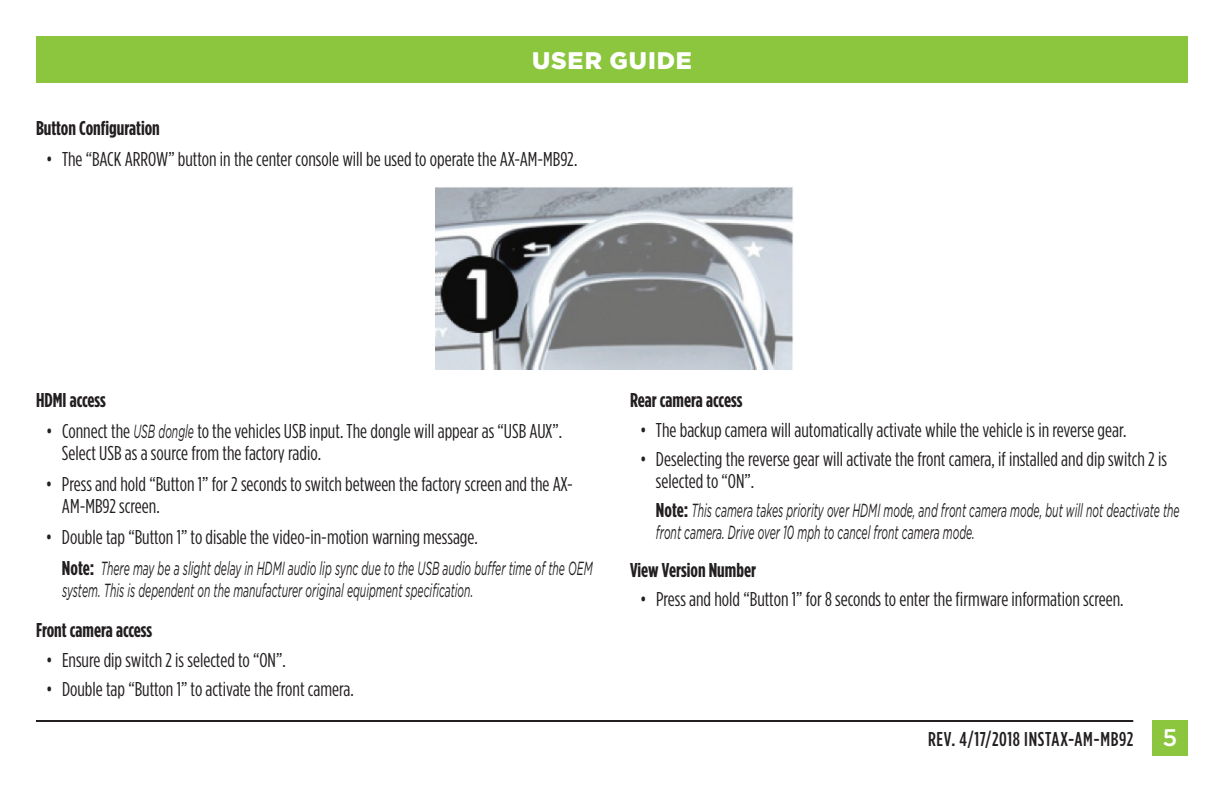
<style>
.page{position:relative;width:1224px;height:792px;background:#fff}
.page>*{position:absolute;margin:0;border:0;box-sizing:border-box;transform-origin:0 0}
.t1{font:900 24px "Gotham";letter-spacing:.035em;color:#fff}
.t2{font:20px/22px "Gotham Condensed";color:#231f20}
.t3{font:700 20px "Gotham Condensed";color:#231f20}
.t4{font:500 20px "Gotham Condensed";letter-spacing:.03em;color:#231f20}
.t5{font:italic 19px/22px "Gotham";color:#231f20;scale:.55 1}
.s1{font-family:"Gotham";font-style:italic;font-size:19px}
.s2{font-family:"Gotham Condensed";font-weight:700;font-style:normal;font-size:20px}
.s3{font-family:"Gotham";font-size:24px;color:#fff}
</style>
<div class="page">
<div style="left:36px;top:36px;width:1152px;height:46px;background:#8bc63e"></div>
<div style="left:1152px;top:720px;width:36px;height:36px;background:#8bc63e"></div>
<hr style="left:36px;top:720px;width:1097px;height:2px;background:#231f20">
<img style="left:436px;top:187px;width:358px;height:183px">
<p class="t1" style="left:532px;top:47px;width:161px">USER GUIDE</p>
<p class="t3" style="left:36px;top:117px;width:125px">Button Configuration</p>
<p class="t2" style="left:46px;top:148px;width:533px">• The “BACK ARROW” button in the center console will be used to operate the AX-AM-MB92.</p>
<p class="t3" style="left:36px;top:389px;width:71px">HDMI access</p>
<p class="t2" style="left:62px;top:420px;width:502px;text-indent:-16px">• Connect the <span class="s1">USB dongle</span> to the vehicles USB input. The dongle will appear as “USB AUX”.<br>Select USB as a source from the factory radio.</p>
<p class="t2" style="left:62px;top:473px;width:512px;text-indent:-16px">• Press and hold “Button 1” for 2 seconds to switch between the factory screen and the AX-<br>AM-MB92 screen.</p>
<p class="t2" style="left:46px;top:526px;width:433px">• Double tap “Button 1” to disable the video-in-motion warning message.</p>
<p class="t5" style="left:62px;top:558px;width:966px"><span class="s2">Note:</span> There may be a slight delay in HDMI audio lip sync due to the USB audio buffer time of the OEM system. This is dependent on the manufacturer original equipment specification.</p>
<p class="t3" style="left:36px;top:619px;width:118px">Front camera access</p>
<p class="t2" style="left:46px;top:648px;width:241px">• Ensure dip switch 2 is selected to “ON”.</p>
<p class="t2" style="left:46px;top:677px;width:309px">• Double tap “Button 1” to activate the front camera.</p>
<p class="t3" style="left:630px;top:389px;width:114px">Rear camera access</p>
<p class="t2" style="left:640px;top:418px;width:488px">• The backup camera will automatically activate while the vehicle is in reverse gear.</p>
<p class="t2" style="left:656px;top:447px;width:513px;text-indent:-16px">• Deselecting the reverse gear will activate the front camera, if installed and dip switch 2 is selected to “ON”.</p>
<p class="t5" style="left:656px;top:499px;width:954px"><span class="s2">Note:</span> This camera takes priority over HDMI mode, and front camera mode, but will not deactivate the front camera. Drive over 10 mph to cancel front camera mode.</p>
<p class="t3" style="left:630px;top:559px;width:128px">View Version Number</p>
<p class="t2" style="left:640px;top:588px;width:485px">• Press and hold “Button 1” for 8 seconds to enter the firmware information screen.</p>
<p class="t4" style="left:928px;top:728px;width:251px">REV. 4/17/2018 INSTAX-AM-MB92 <span class="s3">5</span></p>
</div>
